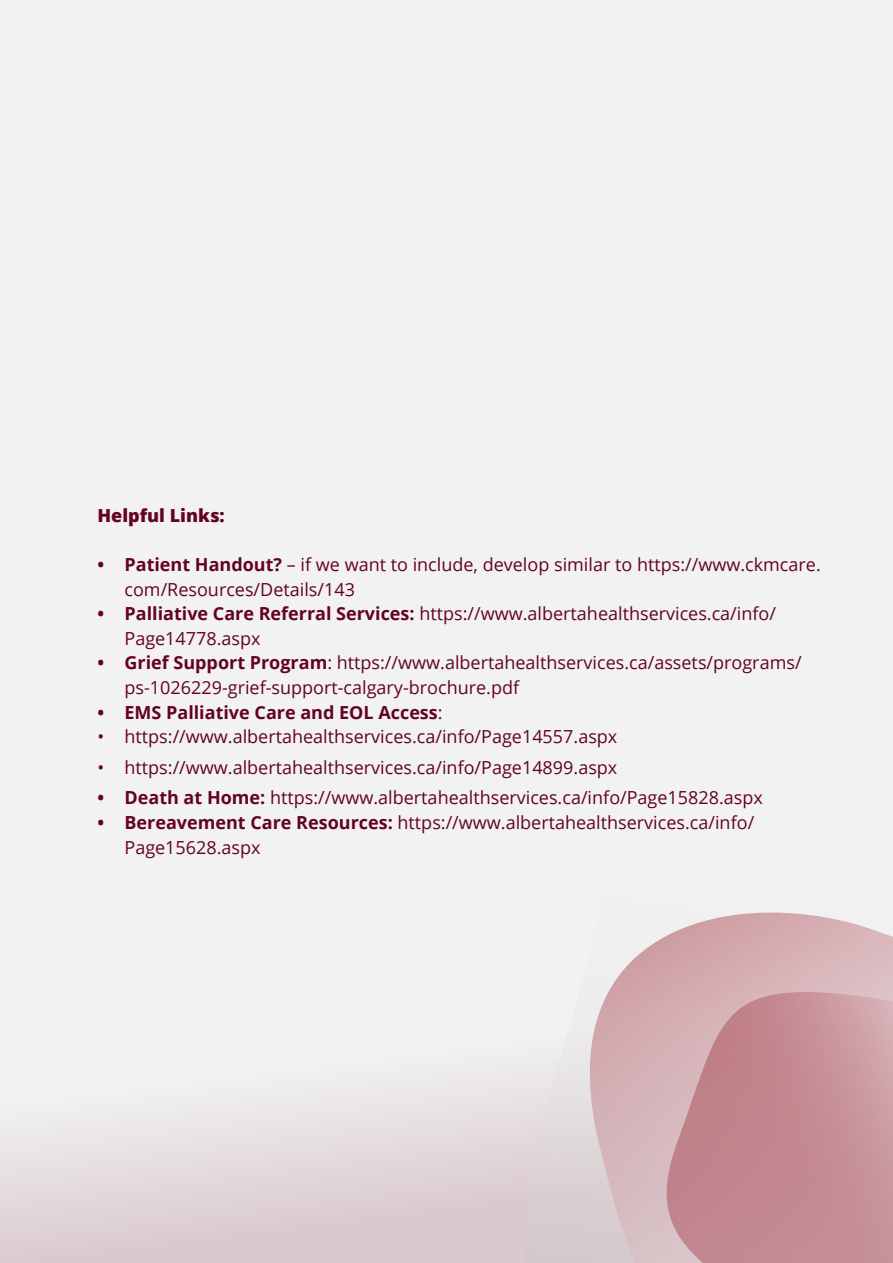
<style>
.page{position:relative;width:893px;height:1263px;background:#f2f2f2}
.page>*{position:absolute;margin:0;border:0;box-sizing:border-box;transform-origin:0 0}
.t1{font:18px/24.6px "Open Sans";color:#64031f}
.t2{font:700 18px "Open Sans";color:#64031f}
.t3{font:800 18px "Open Sans";color:#64031f}
.s1{font-weight:700}
.s2{font-weight:400}
</style>
<div class="page">
<svg style="left:0;top:1083px;width:483px;height:180px"></svg>
<svg style="left:483px;top:1063px;width:76px;height:200px"></svg>
<svg style="left:559px;top:912px;width:334px;height:351px"></svg>
<svg style="left:662px;top:992px;width:231px;height:271px;background:#c79299"></svg>
<p class="t3" style="left:98px;top:501px;width:129px">Helpful Links:</p>
<p class="t1" style="left:124px;top:552px;width:698px;text-indent:-27px"><span class="s1">• Patient Handout?</span> – if we want to include, develop similar to https://www.ckmcare. com/Resources/Details/143</p>
<p class="t1" style="left:124px;top:601px;width:653px;text-indent:-27px"><span class="s1">• Palliative Care Referral Services:</span> https://www.albertahealthservices.ca/info/<br>Page14778.aspx</p>
<p class="t1" style="left:124px;top:650px;width:679px;text-indent:-27px"><span class="s1">• Grief Support Program</span>: https://www.albertahealthservices.ca/assets/programs/ ps-1026229-grief-support-calgary-brochure.pdf</p>
<p class="t2" style="left:98px;top:699px;width:347px">• EMS Palliative Care and EOL Access<span class="s2">:</span></p>
<p class="t1" style="left:98px;top:724px;width:521px">• https://www.albertahealthservices.ca/info/Page14557.aspx</p>
<p class="t1" style="left:98px;top:754px;width:521px">• https://www.albertahealthservices.ca/info/Page14899.aspx</p>
<p class="t1" style="left:98px;top:785px;width:667px"><span class="s1">• Death at Home:</span> https://www.albertahealthservices.ca/info/Page15828.aspx</p>
<p class="t1" style="left:124px;top:810px;width:631px;text-indent:-27px"><span class="s1">• Bereavement Care Resources:</span> https://www.albertahealthservices.ca/info/<br>Page15628.aspx</p>
</div>
